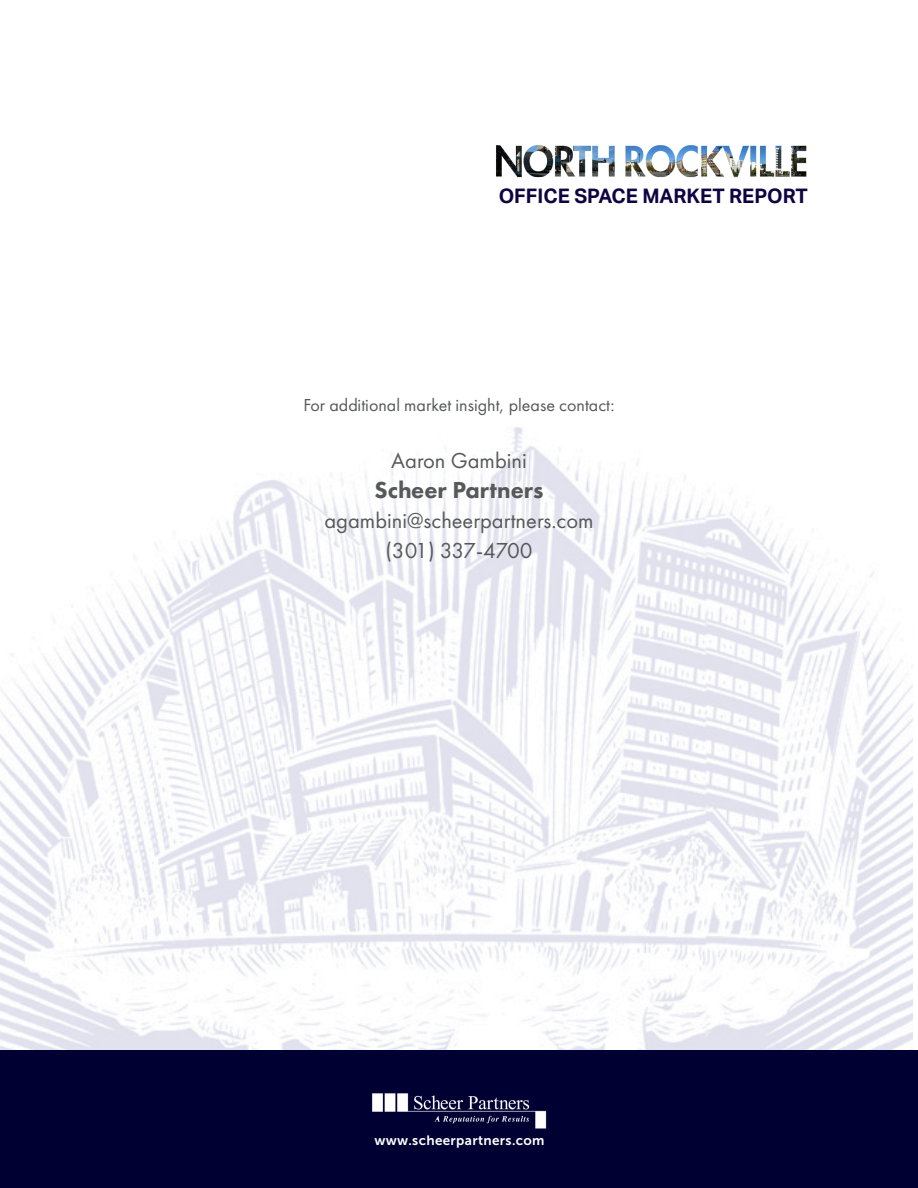
<style>
.page{position:relative;width:918px;height:1188px;background:#fff}
.page>*{position:absolute;margin:0;border:0;box-sizing:border-box;transform-origin:0 0}
.t1{font:800 24px "Futura PT";color:#57585a}
.t2{font:22.5px "Futura PT";color:#57585a}
.t3{font:22.5px "Futura PT";letter-spacing:-.05em;color:#57585a}
.t4{font:700 19.95px "Aktiv Grotesk";color:#0f0441}
.t5{font:18px "Futura PT";color:#57585a}
.t6{font:13.5px "Museo Sans 700";letter-spacing:.025em;color:#fff}
</style>
<div class="page">
<img style="left:0;top:427px;width:913px;height:624px">
<div style="left:0;top:1051px;width:918px;height:137px;background:#000032"></div>
<img style="left:372px;top:1093px;width:175px;height:36px">
<img style="left:496px;top:145px;width:311px;height:33px">
<p class="t4" style="left:499px;top:183px;width:311px">OFFICE SPACE MARKET REPORT</p>
<p class="t5" style="left:303px;top:395px;width:313px">For additional market insight, please contact:</p>
<p class="t2" style="left:391px;top:447px;width:137px">Aaron Gambini</p>
<p class="t1" style="left:375px;top:475px;width:170px">Scheer Partners</p>
<p class="t2" style="left:324px;top:507px;width:271px">agambini@scheerpartners.com</p>
<p class="t3" style="left:385px;top:537px;width:149px">(301) 337-4700</p>
<p class="t6" style="left:374px;top:1132px;width:172px">www.scheerpartners.com</p>
</div>
